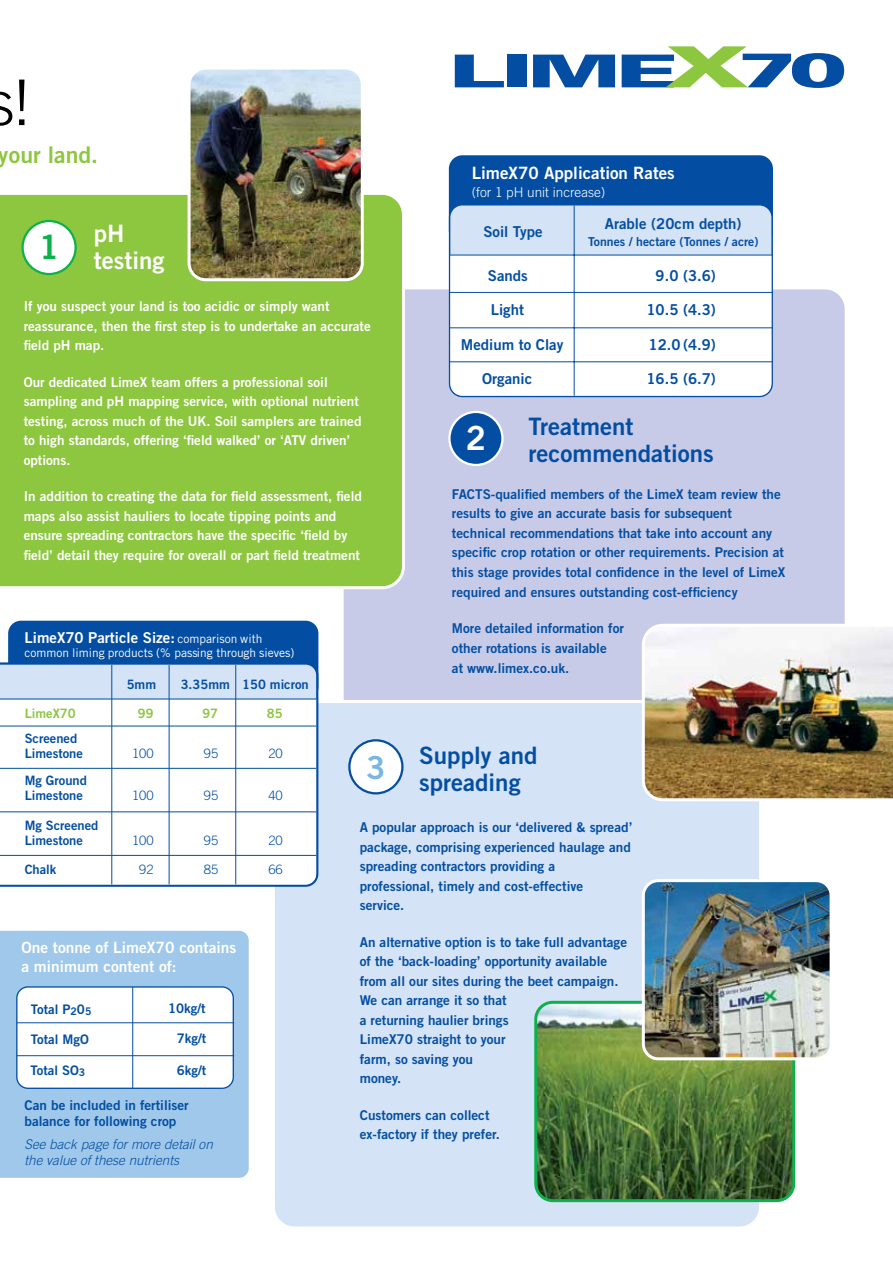
<style>
.page{position:relative;width:893px;height:1263px;background:#fff}
.page>*{position:absolute;margin:0;border:0;box-sizing:border-box;transform-origin:0 0}
.t1{font:300 63px "Trade Gothic";color:#000}
.t2{font:33.3px "Trade Gothic Bold Two";color:#0db14b}
.t3{font:33.3px "Trade Gothic Bold Two";color:#fff}
.t4{font:31.8px "Trade Gothic Bold Two";color:#78b7e4}
.t5{font:24px/27px "Trade Gothic Bold Two";color:#034ea2}
.t6{font:24px/27px "Trade Gothic Bold Two";color:#fff}
.t7{font:22.95px "Trade Gothic Bold Two";color:#8dc63f}
.t8{font:16.95px "Trade Gothic Bold Two";color:#fff}
.t9{font:15.6px/18.6px "Trade Gothic Bold Two";color:#fff}
.t10{font:15px "Trade Gothic Bold Two";color:#034ea2}
.t11{font:15px "Trade Gothic Bold Two";color:#fff}
.t12{font:13.5px/19.5px "Trade Gothic Bold Two";color:#034ea2}
.t13{font:13.5px/19.5px "Trade Gothic Bold Two";color:#fff}
.t14{font:italic 300 13.5px/16.2px "Trade Gothic";color:#034ea2}
.t15{font:300 13.5px "Trade Gothic";color:#fff}
.t16{font:13.2px "Trade Gothic Bold Two";color:#034ea2}
.t17{font:12.9px/15px "Trade Gothic Bold Two";color:#034ea2}
.t18{font:300 12.9px "Trade Gothic";color:#034ea2}
.t19{font:12.9px "Trade Gothic Bold Two";color:#8dc63f}
.t20{font:12.3px "Trade Gothic Bold Two";color:#034ea2}
.t21{font:12px "Trade Gothic";color:#fff}
.s1{font-size:22.5px}
.s2{font-family:"Trade Gothic";font-size:12px}
</style>
<div class="page">
<div style="left:342px;top:288px;width:504px;height:457px;background:#c7cbe7;border-radius:21px"></div>
<div style="left:0;top:194px;width:405px;height:395px;background:#8dc63f"></div>
<div style="left:273px;top:701px;width:488px;height:527px;background:#d4e3f5;border-radius:21px"></div>
<img style="left:538px;top:1005px;width:256px;height:194px">
<div style="left:534px;top:1001px;width:261px;height:201px;border:3px solid #0db14b;border-radius:17px"></div>
<img style="left:643px;top:883px;width:186px;height:176px">
<div style="left:642px;top:879px;width:191px;height:181px;border:3px solid #fff;border-radius:15px"></div>
<div style="left:450px;top:157px;width:321px;height:85px;background:#034ea2;border-radius:12px"></div>
<div style="left:449px;top:155px;width:324px;height:89px;border:3px solid #034ea2;border-radius:12px"></div>
<div style="left:450px;top:205px;width:322px;height:191px;background:#d4e3f5;border-radius:13px"></div>
<div style="left:449px;top:204px;width:324px;height:193px;border:2px solid #034ea2;border-radius:13px"></div>
<svg style="left:450px;top:218px;width:321px;height:178px;fill:#fff"></svg>
<hr style="left:574px;top:205px;width:1px;height:191px;background:#034ea2">
<hr style="left:450px;top:292px;width:323px;height:1px;background:#034ea2">
<hr style="left:450px;top:327px;width:323px;height:1px;background:#034ea2">
<hr style="left:450px;top:361px;width:323px;height:1px;background:#034ea2">
<hr style="left:450px;top:255px;width:323px;height:1px;background:#034ea2">
<div style="left:9px;top:622px;width:308px;height:77px;background:#034ea2;border-radius:12px"></div>
<div style="left:8px;top:621px;width:310px;height:79px;border:2px solid #034ea2;border-radius:12px"></div>
<svg style="left:0;top:662px;width:318px;height:225px;background:#8eb1d8"></svg>
<svg style="left:0;top:675px;width:316px;height:209px"></svg>
<hr style="left:111px;top:665px;width:1px;height:219px;background:#034ea2">
<hr style="left:235px;top:665px;width:1px;height:219px;background:#034ea2">
<hr style="left:169px;top:665px;width:1px;height:219px;background:#034ea2">
<hr style="left:0;top:726px;width:316px;height:1px;background:#034ea2">
<hr style="left:0;top:768px;width:316px;height:1px;background:#034ea2">
<hr style="left:0;top:811px;width:316px;height:1px;background:#034ea2">
<hr style="left:0;top:855px;width:316px;height:1px;background:#034ea2">
<hr style="left:0;top:699px;width:316px;height:1px;background:#034ea2">
<svg style="left:455px;top:55px;width:49px;height:32px"></svg>
<div style="left:508px;top:55px;width:19px;height:32px;background:#034ea2"></div>
<svg style="left:533px;top:55px;width:82px;height:32px"></svg>
<svg style="left:622px;top:46px;width:222px;height:42px"></svg>
<img style="left:642px;top:624px;width:251px;height:177px">
<img style="left:189px;top:71px;width:173px;height:209px">
<div style="left:188px;top:67px;width:176px;height:214px;border:3px solid #fff;border-radius:17px"></div>
<div style="left:23px;top:221px;width:53px;height:53px;background:#fff;border-radius:50%"></div>
<div style="left:21px;top:220px;width:56px;height:55px;border:2px solid #0db14b;border-radius:50%"></div>
<div style="left:0;top:930px;width:249px;height:248px;background:#a0c8ea"></div>
<div style="left:17px;top:987px;width:216px;height:101px;background:#fff;border-radius:11px"></div>
<div style="left:16px;top:986px;width:218px;height:103px;border:1px solid #034ea2;border-radius:11px"></div>
<hr style="left:132px;top:987px;width:1px;height:101px;background:#034ea2">
<hr style="left:17px;top:1022px;width:217px;height:1px;background:#034ea2">
<hr style="left:17px;top:1055px;width:217px;height:1px;background:#034ea2">
<div style="left:449px;top:412px;width:53px;height:53px;background:#034ea2;border-radius:50%"></div>
<div style="left:448px;top:411px;width:56px;height:55px;border:2px solid #fff;border-radius:50%"></div>
<div style="left:349px;top:740px;width:53px;height:53px;background:#fff;border-radius:50%"></div>
<div style="left:348px;top:739px;width:56px;height:55px;border:2px solid #034ea2;border-radius:50%"></div>
<h1 class="t1" style="left:-13px;top:65px;width:43px">s!</h1>
<h3 class="t7" style="left:-1px;top:140px;width:101px">your land<span class="s1">.</span></h3>
<h3 class="t6" style="left:94px;top:219px;width:72px">pH testing</h3>
<p class="t13" style="left:24px;top:296px;width:349px">If you suspect your land is too acidic or simply want reassurance, then the first step is to undertake an accurate field pH map.</p>
<p class="t13" style="left:24px;top:372px;width:339px">Our dedicated LimeX team offers a professional soil sampling and pH mapping service, with optional nutrient testing, across much of the UK. Soil samplers are trained to high standards, offering ‘field walked’ or ‘ATV driven’ options.</p>
<p class="t13" style="left:24px;top:486px;width:340px">In addition to creating the data for field assessment, field maps also assist hauliers to locate tipping points and ensure spreading contractors have the specific ‘field by field’ detail they require for overall or part field treatment</p>
<h2 class="t2" style="left:39px;top:227px;width:22px">1</h2>
<p class="t11" style="left:25px;top:628px;width:239px">LimeX70 Particle Size: <span class="s2">comparison with</span></p>
<p class="t21" style="left:24px;top:646px;width:272px">common liming products (% passing through sieves)</p>
<p class="t17" style="left:127px;top:677px;width:31px">5mm</p>
<p class="t17" style="left:181px;top:677px;width:130px">3.35mm 150 micron</p>
<p class="t8" style="left:472px;top:163px;width:205px">LimeX70 Application Rates</p>
<p class="t15" style="left:472px;top:184px;width:135px">(for 1 pH unit increase)</p>
<p class="t10" style="left:605px;top:214px;width:138px">Arable (20cm depth)</p>
<p class="t20" style="left:588px;top:233px;width:172px">Tonnes / hectare (Tonnes / acre)</p>
<p class="t10" style="left:483px;top:223px;width:61px">Soil Type</p>
<p class="t10" style="left:488px;top:266px;width:42px">Sands</p>
<p class="t10" style="left:656px;top:266px;width:62px">9.0 (3.6)</p>
<p class="t10" style="left:491px;top:301px;width:35px">Light</p>
<p class="t10" style="left:646px;top:301px;width:71px">10.5 (4.3)</p>
<p class="t10" style="left:461px;top:335px;width:104px">Medium to Clay</p>
<p class="t10" style="left:648px;top:335px;width:69px">12.0 (4.9)</p>
<p class="t10" style="left:482px;top:370px;width:52px">Organic</p>
<p class="t10" style="left:646px;top:370px;width:71px">16.5 (6.7)</p>
<h3 class="t5" style="left:528px;top:413px;width:187px">Treatment recommendations</h3>
<p class="t12" style="left:452px;top:484px;width:335px">FACTS-qualified members of the LimeX team review the results to give an accurate basis for subsequent technical recommendations that take into account any specific crop rotation or other requirements. Precision at this stage provides total confidence in the level of LimeX required and ensures outstanding cost-efficiency</p>
<p class="t12" style="left:452px;top:618px;width:174px">More detailed information for other rotations is available<br>at www.limex.co.uk.</p>
<h2 class="t3" style="left:466px;top:418px;width:22px">2</h2>
<p class="t19" style="left:25px;top:705px;width:53px">LimeX70</p>
<p class="t19" style="left:138px;top:705px;width:17px">99</p>
<p class="t19" style="left:202px;top:705px;width:17px">97</p>
<p class="t19" style="left:267px;top:705px;width:17px">85</p>
<p class="t17" style="left:25px;top:731px;width:60px">Screened<br>Limestone</p>
<p class="t18" style="left:132px;top:746px;width:23px">100</p>
<p class="t18" style="left:204px;top:746px;width:16px">95</p>
<p class="t18" style="left:268px;top:746px;width:16px">20</p>
<p class="t17" style="left:25px;top:773px;width:64px">Mg Ground<br>Limestone</p>
<p class="t17" style="left:25px;top:818px;width:75px">Mg Screened<br>Limestone</p>
<p class="t18" style="left:132px;top:788px;width:23px">100</p>
<p class="t18" style="left:204px;top:788px;width:16px">95</p>
<p class="t18" style="left:268px;top:788px;width:16px">40</p>
<p class="t18" style="left:132px;top:833px;width:23px">100</p>
<p class="t18" style="left:204px;top:833px;width:16px">95</p>
<p class="t18" style="left:268px;top:833px;width:16px">20</p>
<p class="t17" style="left:25px;top:861px;width:33px">Chalk</p>
<p class="t18" style="left:139px;top:862px;width:16px">92</p>
<p class="t18" style="left:204px;top:862px;width:16px">85</p>
<p class="t18" style="left:268px;top:862px;width:16px">66</p>
<p class="t9" style="left:21px;top:938px;width:216px">One tonne of LimeX70 contains a minimum content of:</p>
<p class="t16" style="left:31px;top:1001px;width:62px">Total P<sub>2</sub>0<sub>5</sub></p>
<p class="t16" style="left:168px;top:1000px;width:39px">10kg/t</p>
<p class="t16" style="left:177px;top:1030px;width:31px">7kg/t</p>
<p class="t16" style="left:31px;top:1062px;width:56px">Total SO<sub>3</sub></p>
<p class="t16" style="left:177px;top:1062px;width:31px">6kg/t</p>
<p class="t16" style="left:31px;top:1031px;width:59px">Total MgO</p>
<p class="t12" style="left:25px;top:1097px;width:166px;line-height:16.2px">Can be included in fertiliser balance for following crop</p>
<p class="t14" style="left:25px;top:1136px;width:190px">See back page for more detail on the value of these nutrients</p>
<h3 class="t5" style="left:419px;top:742px;width:120px">Supply and spreading</h3>
<p class="t12" style="left:360px;top:817px;width:274px">A popular approach is our ‘delivered &amp; spread’ package, comprising experienced haulage and spreading contractors providing a professional, timely and cost-effective<br>service.</p>
<p class="t12" style="left:360px;top:932px;width:269px">An alternative option is to take full advantage of the ‘back-loading’ opportunity available from all our sites during the beet campaign.<br>We can arrange it so that<br>a returning haulier brings<br>LimeX70 straight to your<br>farm, so saving you<br>money.</p>
<p class="t12" style="left:360px;top:1105px;width:142px">Customers can collect ex-factory if they prefer.</p>
<h3 class="t4" style="left:366px;top:747px;width:21px">3</h3>
</div>
